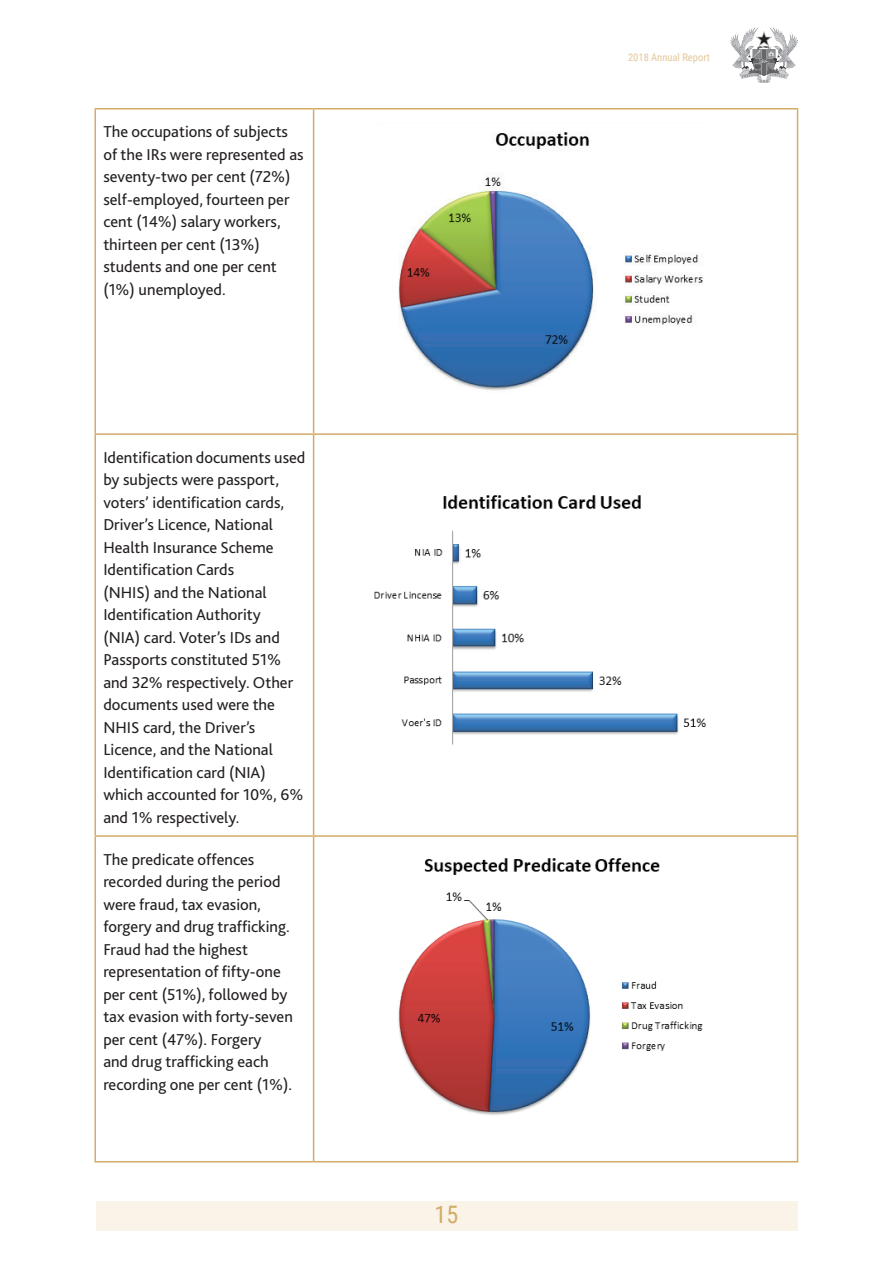
<style>
.page{position:relative;width:893px;height:1263px;background:#fff}
.page>*{position:absolute;margin:0;border:0;box-sizing:border-box;transform-origin:0 0}
.t1{font:24px "Roboto Condensed";color:#d2ab66}
.t2{font:16.5px/22.5px "Bliss 2";color:#231f20}
.t3{font:10.5px "Roboto Condensed";color:#e3c799}
</style>
<div class="page">
<div style="left:96px;top:1201px;width:702px;height:29px;background:#f9f3e8"></div>
<img style="left:731px;top:27px;width:66px;height:56px">
<hr style="left:94px;top:109px;width:2px;height:324px;background:#d2ab66">
<hr style="left:94px;top:108px;width:220px;height:2px;background:#d2ab66">
<hr style="left:314px;top:108px;width:484px;height:2px;background:#d2ab66">
<hr style="left:313px;top:109px;width:1px;height:324px;background:#d2ab66">
<hr style="left:797px;top:109px;width:1px;height:324px;background:#d2ab66">
<hr style="left:94px;top:435px;width:2px;height:400px;background:#d2ab66">
<hr style="left:94px;top:433px;width:220px;height:2px;background:#d2ab66">
<hr style="left:314px;top:433px;width:484px;height:2px;background:#d2ab66">
<hr style="left:313px;top:435px;width:1px;height:400px;background:#d2ab66">
<hr style="left:797px;top:435px;width:1px;height:400px;background:#d2ab66">
<hr style="left:94px;top:837px;width:2px;height:324px;background:#d2ab66">
<hr style="left:94px;top:835px;width:220px;height:2px;background:#d2ab66">
<hr style="left:314px;top:835px;width:484px;height:2px;background:#d2ab66">
<hr style="left:313px;top:837px;width:1px;height:324px;background:#d2ab66">
<hr style="left:797px;top:837px;width:1px;height:324px;background:#d2ab66">
<hr style="left:94px;top:1161px;width:220px;height:1px;background:#d2ab66">
<hr style="left:314px;top:1161px;width:484px;height:1px;background:#d2ab66">
<img style="left:398px;top:858px;width:305px;height:257px">
<img style="left:374px;top:495px;width:332px;height:250px">
<img style="left:398px;top:132px;width:305px;height:259px">
<p class="t2" style="left:103px;top:120px;width:202px">The occupations of subjects of the IRs were represented as seventy-two per cent (72%) self-employed, fourteen per cent (14%) salary workers, thirteen per cent (13%) students and one per cent (1%) unemployed.</p>
<p class="t2" style="left:103px;top:445px;width:204px">Identification documents used by subjects were passport, voters’ identification cards,<br>Driver’s Licence, National<br>Health Insurance Scheme<br>Identification Cards<br>(NHIS) and the National<br>Identification Authority<br>(NIA) card. Voter’s IDs and<br>Passports constituted 51% and 32% respectively. Other documents used were the<br>NHIS card, the Driver’s<br>Licence, and the National<br>Identification card (NIA) which accounted for 10%, 6% and 1% respectively.</p>
<p class="t2" style="left:103px;top:847px;width:191px">The predicate offences recorded during the period were fraud, tax evasion, forgery and drug trafficking.<br>Fraud had the highest representation of fifty-one per cent (51%), followed by tax evasion with forty-seven per cent (47%). Forgery<br>and drug trafficking each recording one per cent (1%).</p>
<h1 class="t1" style="left:435px;top:1198px;width:25px">15</h1>
<p class="t3" style="left:628px;top:50px;width:83px">2018 Annual Report</p>
</div>
